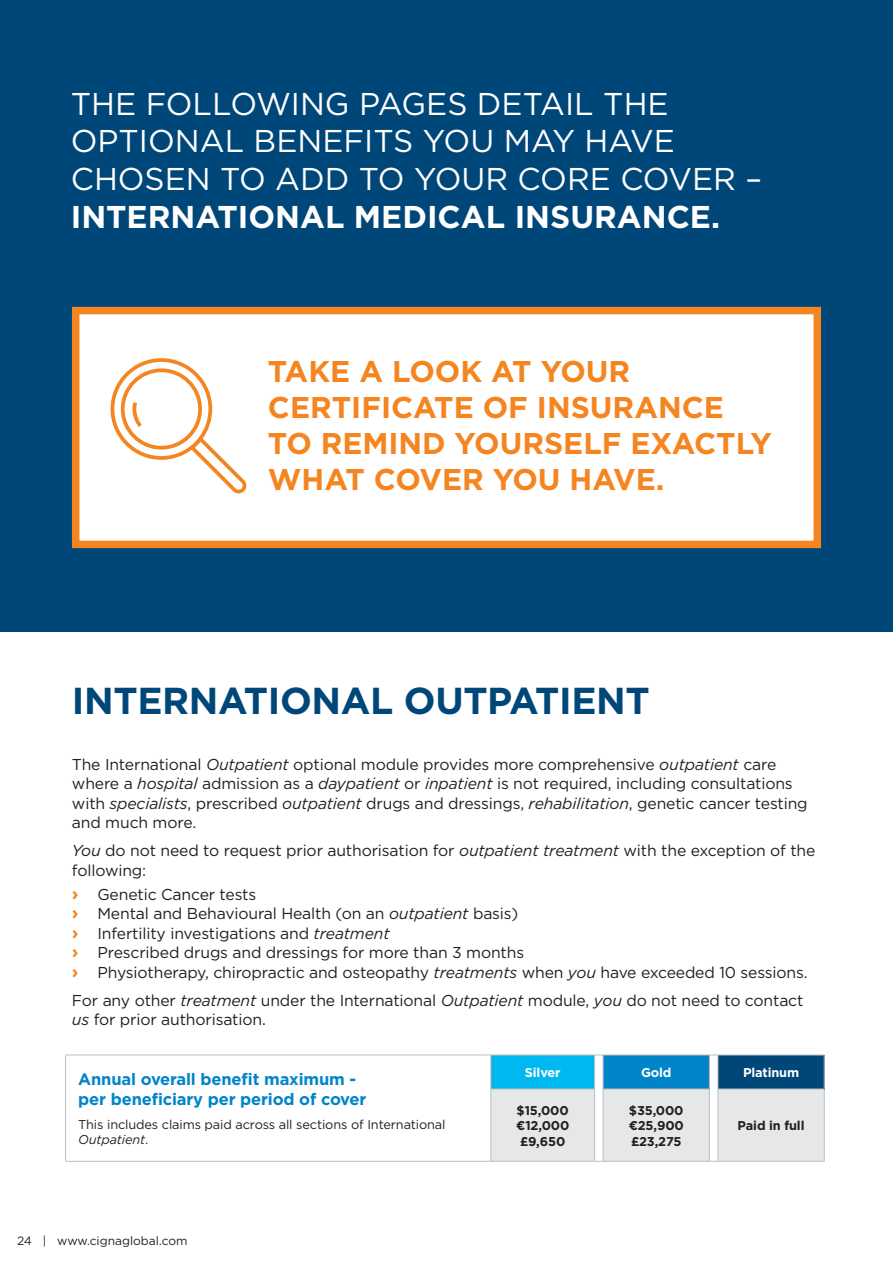
<style>
.page{position:relative;width:893px;height:1263px;background:#fff}
.page>*{position:absolute;margin:0;border:0;box-sizing:border-box;transform-origin:0 0}
.Bullet{font:700 37.5px "Gotham";letter-spacing:-.01em;color:#004779}
.t1{font:31.5px/37.8px "Gotham";color:#fff}
.t2{font:700 30px/36px "Gotham";color:#f58520}
.Bullet-2{font:700 16.5px/19.8px "Gotham";letter-spacing:-.01em;color:#0084ca}
.Bullet-3{font:15.75px/19.5px "Gotham";letter-spacing:-.01em;color:#231f20}
.Bullet-4{font:12.75px/15.3px "Gotham";letter-spacing:-.01em;color:#231f20}
.t3{font:700 12.75px/15.3px "Gotham";letter-spacing:-.01em;color:#231f20;text-align:center}
.t4{font:700 12.75px "Gotham";letter-spacing:-.01em;color:#fff}
.t5{font:12px "Gotham";color:#231f20}
.s1{font-weight:700}
.s2{font-style:italic}
.s3{font-weight:700;font-size:18px;color:#f58520}
</style>
<div class="page">
<div style="left:0;top:0;width:893px;height:631px;background:#004779"></div>
<hr style="left:65px;top:1161px;width:417px;height:1px;background:#bebfc0">
<hr style="left:65px;top:1054px;width:417px;height:1px;background:#bebfc0">
<hr style="left:65px;top:1055px;width:1px;height:34px;background:#bebfc0">
<hr style="left:65px;top:1089px;width:1px;height:72px;background:#bebfc0">
<svg style="left:482px;top:1054px;width:342px;height:108px;background:#a3c9db"></svg>
<hr style="left:718px;top:1054px;width:107px;height:1px;background:#bebfc0">
<hr style="left:824px;top:1055px;width:1px;height:34px;background:#bebfc0">
<hr style="left:491px;top:1161px;width:104px;height:1px;background:#bebfc0">
<hr style="left:603px;top:1161px;width:106px;height:1px;background:#bebfc0">
<hr style="left:824px;top:1089px;width:1px;height:72px;background:#bebfc0">
<hr style="left:718px;top:1161px;width:107px;height:1px;background:#bebfc0">
<hr style="left:490px;top:1089px;width:105px;height:1px;background:#bebfc0">
<hr style="left:603px;top:1089px;width:107px;height:1px;background:#bebfc0">
<hr style="left:717px;top:1089px;width:108px;height:1px;background:#bebfc0">
<div style="left:72px;top:307px;width:749px;height:241px;background:#fff;border:8px solid #f58520"></div>
<svg style="left:111px;top:358px;width:136px;height:135px"></svg>
<hr style="left:892px;top:0;width:1px;height:631px;background:#fff">
<p class="t1" style="left:71px;top:84px;width:693px">THE FOLLOWING PAGES DETAIL THE<br>OPTIONAL BENEFITS YOU MAY HAVE<br>CHOSEN TO ADD TO YOUR CORE COVER –<br><span class="s1">INTERNATIONAL MEDICAL INSURANCE.</span></p>
<p class="t2" style="left:268px;top:353px;width:505px">TAKE A LOOK AT YOUR<br>CERTIFICATE OF INSURANCE<br>TO REMIND YOURSELF EXACTLY<br>WHAT COVER YOU HAVE.</p>
<p class="Bullet" style="left:72px;top:676px;width:579px">INTERNATIONAL OUTPATIENT</p>
<p class="Bullet-3" style="left:72px;top:754px;width:737px">The International <span class="s2">Outpatient</span> optional module provides more comprehensive <span class="s2">outpatient</span> care where a <span class="s2">hospital</span> admission as a <span class="s2">daypatient</span> or <span class="s2">inpatient</span> is not required, including consultations with <span class="s2">specialists</span>, prescribed <span class="s2">outpatient</span> drugs and dressings, <span class="s2">rehabilitation</span>, genetic cancer testing and much more.</p>
<p class="Bullet-3" style="left:72px;top:841px;width:745px"><span class="s2">You</span> do not need to request prior authorisation for <span class="s2">outpatient treatment</span> with the exception of the following:</p>
<p class="Bullet-3" style="left:72px;top:884px;width:186px"><span class="s3">›</span> Genetic Cancer tests</p>
<p class="Bullet-3" style="left:72px;top:903px;width:448px"><span class="s3">›</span> Mental and Behavioural Health (on an <span class="s2">outpatient</span> basis)</p>
<p class="Bullet-3" style="left:72px;top:923px;width:319px"><span class="s3">›</span> Infertility investigations and <span class="s2">treatment</span></p>
<p class="Bullet-3" style="left:72px;top:942px;width:454px"><span class="s3">›</span> Prescribed drugs and dressings for more than 3 months</p>
<p class="Bullet-3" style="left:72px;top:962px;width:737px"><span class="s3">›</span> Physiotherapy, chiropractic and osteopathy <span class="s2">treatments</span> when <span class="s2">you</span> have exceeded 10 sessions.</p>
<p class="Bullet-3" style="left:72px;top:990px;width:733px">For any other <span class="s2">treatment</span> under the International <span class="s2">Outpatient</span> module, <span class="s2">you</span> do not need to contact <span class="s2">us</span> for prior authorisation.</p>
<p class="Bullet-2" style="left:78px;top:1069px;width:290px">Annual overall benefit maximum - per beneficiary per period of cover</p>
<p class="Bullet-4" style="left:78px;top:1116px;width:369px">This includes claims paid across all sections of International<br><span class="s2">Outpatient</span>.</p>
<p class="t5" style="left:17px;top:1233px;width:172px">24 | www.cignaglobal.com</p>
<p class="t4" style="left:525px;top:1064px;width:37px">Silver</p>
<p class="t4" style="left:641px;top:1064px;width:32px">Gold</p>
<p class="t4" style="left:743px;top:1064px;width:58px">Platinum</p>
<p class="t3" style="left:516px;top:1103px;width:55px">$15,000 €12,000 £9,650</p>
<p class="t3" style="left:629px;top:1103px;width:57px;text-align:justify">$35,000 €25,900 £23,275</p>
<p class="t3" style="left:738px;top:1118px;width:68px">Paid in full</p>
</div>
